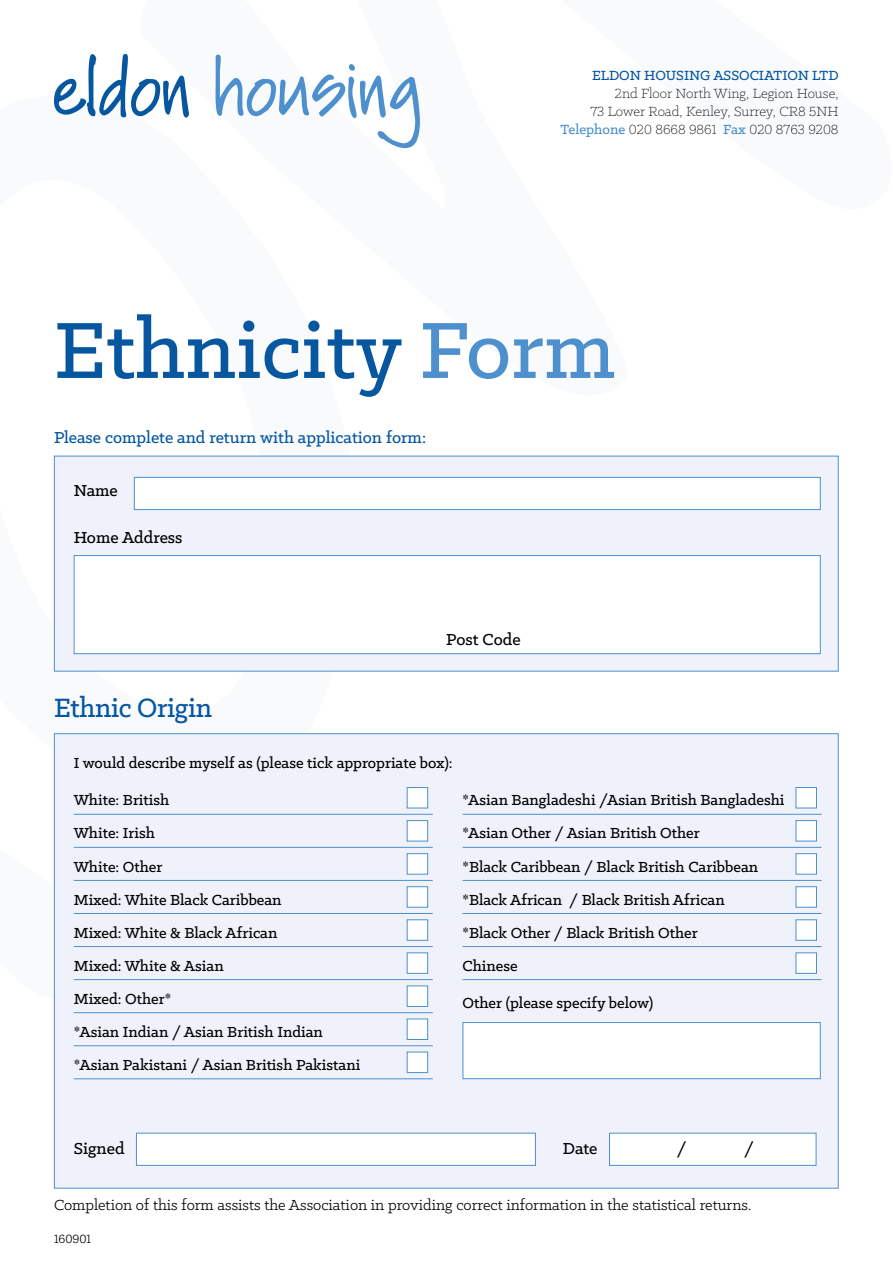
<style>
.page{position:relative;width:893px;height:1263px;background:#fff}
.page>*{position:absolute;margin:0;border:0;box-sizing:border-box;transform-origin:0 0}
.t1{font:500 90px "Klinic Slab";color:#0657a0}
.t2{font:500 30px "Klinic Slab";letter-spacing:-.01em;color:#0657a0;scale:.96 1}
.t3{font:500 18px "Klinic Slab";color:#0657a0}
.t4{font:500 18px "Klinic Slab";color:#000}
.t5{font:500 16.5px/33px "Klinic Slab";color:#000}
.t6{font:16.5px "Klinic Slab";color:#000}
.t7{font:300 15px/18px "Klinic Slab";color:#000;text-align:right}
.t8{font:500 15px "Klinic Slab";color:#0657a0}
.t9{font:13.5px "Klinic Slab";color:#000}
.s1{font-weight:500;color:#4d90cd}
.s2{color:#4d90cd}
</style>
<div class="page">
<div style="left:54px;top:733px;width:785px;height:455px;background:#eff2fa;border:1px solid #4d90cd"></div>
<svg style="left:54px;top:54px;width:135px;height:64px"></svg>
<svg style="left:216px;top:55px;width:204px;height:93px"></svg>
<div style="left:54px;top:456px;width:785px;height:215px;background:#eff2fa"></div>
<div style="left:134px;top:477px;width:687px;height:33px;background:#fff;border:1px solid #4d90cd"></div>
<div style="left:463px;top:1022px;width:358px;height:57px;background:#fff;border:1px solid #4d90cd"></div>
<div style="left:74px;top:555px;width:747px;height:99px;background:#fff;border:1px solid #4d90cd"></div>
<hr style="left:74px;top:814px;width:359px;height:1px;background:#4d90cd">
<hr style="left:74px;top:847px;width:359px;height:1px;background:#4d90cd">
<hr style="left:74px;top:880px;width:359px;height:1px;background:#4d90cd">
<hr style="left:74px;top:913px;width:359px;height:1px;background:#4d90cd">
<hr style="left:74px;top:946px;width:359px;height:1px;background:#4d90cd">
<hr style="left:74px;top:979px;width:359px;height:1px;background:#4d90cd">
<hr style="left:74px;top:1012px;width:359px;height:1px;background:#4d90cd">
<hr style="left:74px;top:1045px;width:359px;height:1px;background:#4d90cd">
<hr style="left:74px;top:1078px;width:359px;height:1px;background:#4d90cd">
<div style="left:407px;top:787px;width:21px;height:21px;background:#fff;border:1px solid #4d90cd"></div>
<div style="left:407px;top:820px;width:21px;height:21px;background:#fff;border:1px solid #4d90cd"></div>
<div style="left:407px;top:853px;width:21px;height:21px;background:#fff;border:1px solid #4d90cd"></div>
<div style="left:407px;top:886px;width:21px;height:21px;background:#fff;border:1px solid #4d90cd"></div>
<div style="left:407px;top:919px;width:21px;height:22px;background:#fff;border:1px solid #4d90cd"></div>
<div style="left:407px;top:952px;width:21px;height:22px;background:#fff;border:1px solid #4d90cd"></div>
<div style="left:407px;top:985px;width:21px;height:22px;background:#fff;border:1px solid #4d90cd"></div>
<div style="left:407px;top:1018px;width:21px;height:22px;background:#fff;border:1px solid #4d90cd"></div>
<div style="left:407px;top:1052px;width:21px;height:21px;background:#fff;border:1px solid #4d90cd"></div>
<hr style="left:463px;top:814px;width:359px;height:1px;background:#4d90cd">
<hr style="left:463px;top:847px;width:359px;height:1px;background:#4d90cd">
<hr style="left:463px;top:880px;width:359px;height:1px;background:#4d90cd">
<hr style="left:463px;top:913px;width:359px;height:1px;background:#4d90cd">
<hr style="left:463px;top:946px;width:359px;height:1px;background:#4d90cd">
<hr style="left:463px;top:979px;width:359px;height:1px;background:#4d90cd">
<div style="left:796px;top:787px;width:21px;height:21px;background:#fff;border:1px solid #4d90cd"></div>
<div style="left:796px;top:820px;width:21px;height:21px;background:#fff;border:1px solid #4d90cd"></div>
<div style="left:796px;top:853px;width:21px;height:21px;background:#fff;border:1px solid #4d90cd"></div>
<div style="left:796px;top:886px;width:21px;height:21px;background:#fff;border:1px solid #4d90cd"></div>
<div style="left:796px;top:919px;width:21px;height:22px;background:#fff;border:1px solid #4d90cd"></div>
<div style="left:796px;top:952px;width:21px;height:22px;background:#fff;border:1px solid #4d90cd"></div>
<div style="left:136px;top:1133px;width:400px;height:33px;background:#fff;border:1px solid #4d90cd"></div>
<div style="left:609px;top:1133px;width:207px;height:33px;background:#fff;border:1px solid #4d90cd"></div>
<p class="t8" style="left:592px;top:66px;width:248px">ELDON HOUSING ASSOCIATION LTD</p>
<p class="t7" style="left:560px;top:84px;width:280px">2nd Floor North Wing, Legion House,<br>73 Lower Road, Kenley, Surrey, CR8 5NH<br><span class="s1">Telephone</span> 020 8668 9861 <span class="s1">Fax</span> 020 8763 9208</p>
<h1 class="t1" style="left:54px;top:292px;width:563px">Ethnicity <span class="s2">Form</span></h1>
<p class="t3" style="left:54px;top:425px;width:374px">Please complete and return with application form:</p>
<p class="t4" style="left:74px;top:479px;width:46px">Name</p>
<p class="t4" style="left:74px;top:526px;width:110px">Home Address</p>
<h2 class="t2" style="left:54px;top:689px;width:166px">Ethnic Origin</h2>
<p class="t4" style="left:446px;top:628px;width:76px">Post Code</p>
<p class="t5" style="left:74px;top:746px;width:380px">I would describe myself as (please tick appropriate box):</p>
<p class="t5" style="left:74px;top:783px;width:288px">White: British<br>White: Irish<br>White: Other<br>Mixed: White Black Caribbean<br>Mixed: White &amp; Black African<br>Mixed: White &amp; Asian<br>Mixed: Other*<br>*Asian Indian / Asian British Indian *Asian Pakistani / Asian British Pakistani</p>
<p class="t5" style="left:463px;top:783px;width:323px">*Asian Bangladeshi /Asian British Bangladeshi *Asian Other / Asian British Other<br>*Black Caribbean / Black British Caribbean *Black African / Black British African<br>*Black Other / Black British Other<br>Chinese</p>
<p class="t5" style="left:463px;top:985px;width:192px">Other (please specify below)</p>
<p class="t4" style="left:74px;top:1137px;width:52px">Signed</p>
<p class="t4" style="left:563px;top:1137px;width:36px">Date</p>
<p class="t4" style="left:677px;top:1137px;width:11px">/</p>
<p class="t4" style="left:744px;top:1137px;width:11px">/</p>
<p class="t6" style="left:54px;top:1195px;width:699px">Completion of this form assists the Association in providing correct information in the statistical returns.</p>
<p class="t9" style="left:54px;top:1230px;width:39px">160901</p>
</div>
